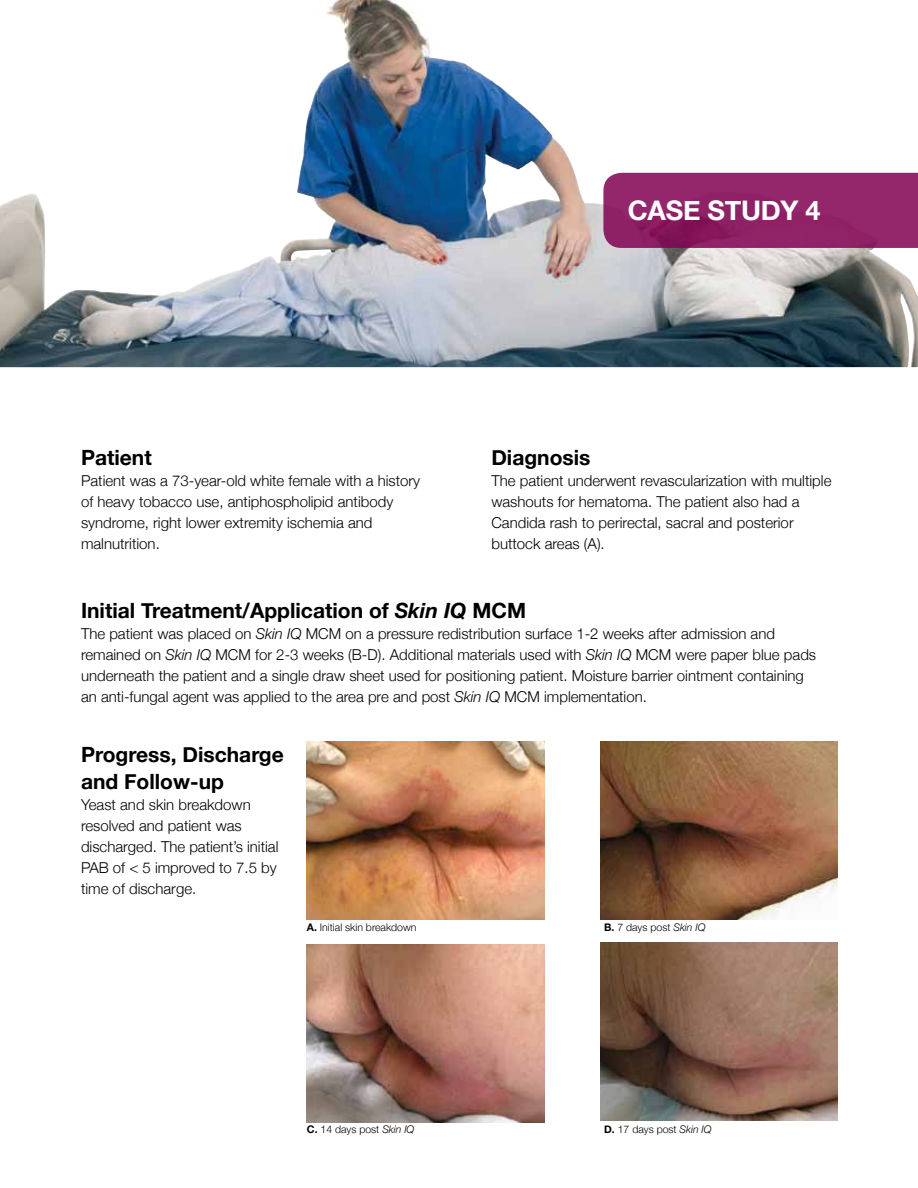
<style>
.page{position:relative;width:918px;height:1188px;background:#fff}
.page>*{position:absolute;margin:0;border:0;box-sizing:border-box;transform-origin:0 0}
.t1{font:700 27px "Helvetica Neue";letter-spacing:-.01em;color:#fff}
.t2{font:700 21px/27px "Helvetica Neue";color:#000}
.t3{font:300 15px/21px "Helvetica Neue";color:#000}
.t4{font:300 10.5px "Helvetica Neue";color:#000}
.s1{font-style:italic}
.s2{font-weight:700}
</style>
<div class="page">
<img style="left:307px;top:741px;width:237px;height:178px">
<img style="left:307px;top:944px;width:237px;height:178px">
<img style="left:600px;top:741px;width:238px;height:178px">
<img style="left:600px;top:943px;width:238px;height:178px">
<img style="left:0;top:0;width:918px;height:367px">
<svg style="left:603px;top:173px;width:315px;height:75px;background:#912569"></svg>
<h1 class="t1" style="left:628px;top:186px;width:194px">CASE STUDY 4</h1>
<h2 class="t2" style="left:81px;top:443px;width:72px">Patient</h2>
<p class="t3" style="left:81px;top:469px;width:341px">Patient was a 73-year-old white female with a history of heavy tobacco use, antiphospholipid antibody syndrome, right lower extremity ischemia and malnutrition.</p>
<h2 class="t2" style="left:491px;top:443px;width:101px">Diagnosis</h2>
<p class="t3" style="left:491px;top:469px;width:342px">The patient underwent revascularization with multiple washouts for hematoma. The patient also had a Candida rash to perirectal, sacral and posterior buttock areas (A).</p>
<h2 class="t2" style="left:81px;top:596px;width:447px">Initial Treatment/Application of <span class="s1">Skin IQ</span> MCM</h2>
<p class="t3" style="left:81px;top:622px;width:737px">The patient was placed on <span class="s1">Skin IQ</span> MCM on a pressure redistribution surface 1-2 weeks after admission and remained on <span class="s1">Skin IQ</span> MCM for 2-3 weeks (B-D). Additional materials used with <span class="s1">Skin IQ</span> MCM were paper blue pads underneath the patient and a single draw sheet used for positioning patient. Moisture barrier ointment containing an anti-fungal agent was applied to the area pre and post <span class="s1">Skin IQ</span> MCM implementation.</p>
<h2 class="t2" style="left:81px;top:740px;width:204px">Progress, Discharge and Follow-up</h2>
<p class="t3" style="left:81px;top:793px;width:199px">Yeast and skin breakdown resolved and patient was discharged. The patient’s initial<br>PAB of &lt; 5 improved to 7.5 by time of discharge.</p>
<p class="t4" style="left:307px;top:918px;width:111px"><span class="s2">A.</span> Initial skin breakdown</p>
<p class="t4" style="left:307px;top:1121px;width:109px"><span class="s2">C.</span> 14 days post <span class="s1">Skin IQ</span></p>
<p class="t4" style="left:604px;top:918px;width:103px"><span class="s2">B.</span> 7 days post <span class="s1">Skin IQ</span></p>
<p class="t4" style="left:604px;top:1121px;width:109px"><span class="s2">D.</span> 17 days post <span class="s1">Skin IQ</span></p>
</div>
